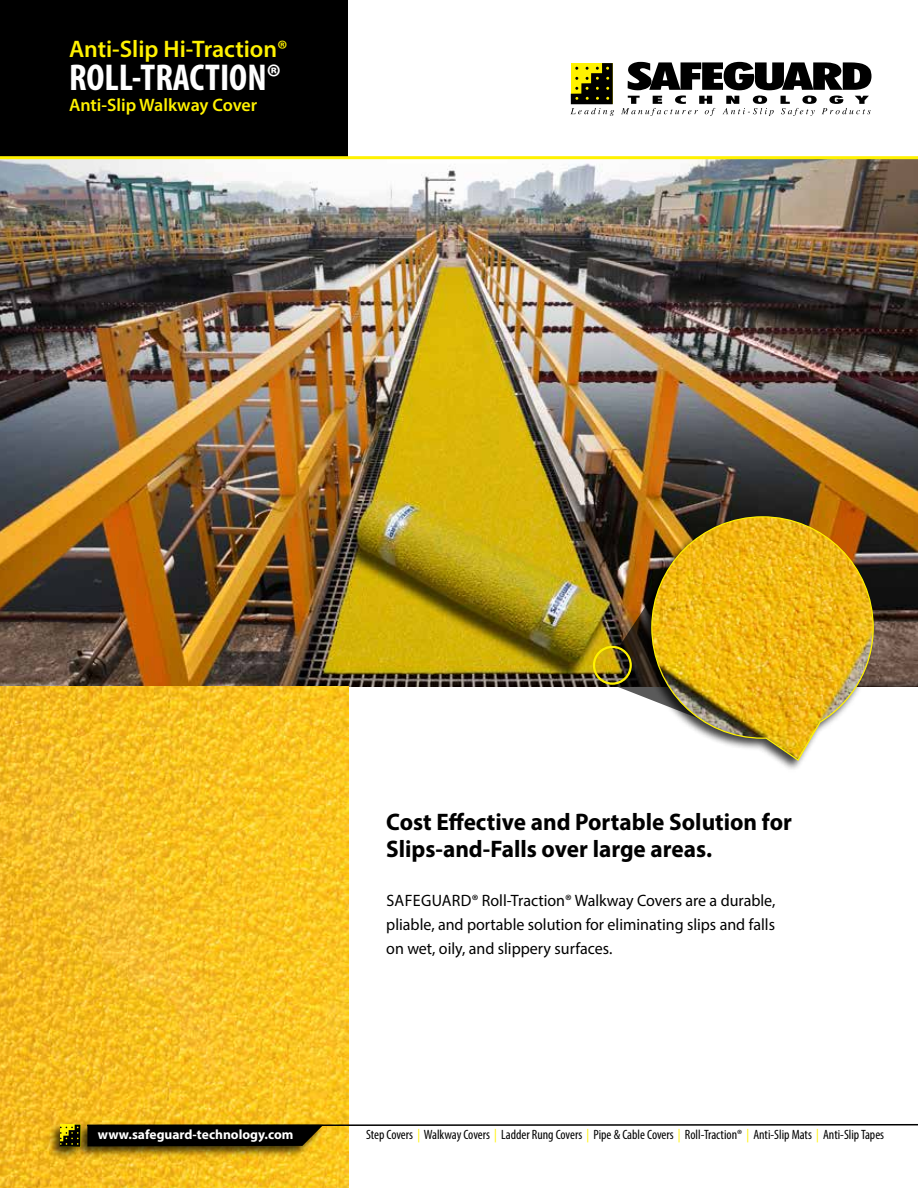
<style>
.page{position:relative;width:918px;height:1188px;background:#fff}
.page>*{position:absolute;margin:0;border:0;box-sizing:border-box;transform-origin:0 0}
.t1{font:700 condensed 37.5px "Myriad Pro";color:#fff}
.t2{font:700 24px/27px "Myriad Pro";color:#000}
.t3{font:600 24px "Myriad Pro";color:#fff200}
.t4{font:600 18px "Myriad Pro";letter-spacing:-.005em;color:#fff200}
.t5{font:16.5px/24px "Myriad Pro";color:#000;text-align:justify}
.t6{font:condensed 13.5px "Myriad Pro";color:#000}
.t7{font:700 13.5px "Myriad Pro";color:#fff}
.s1{color:#fff200}
</style>
<div class="page">
<img style="left:0;top:159px;width:918px;height:528px">
<img style="left:0;top:687px;width:348px;height:501px">
<div style="left:75px;top:1122px;width:250px;height:37px;background:#000;opacity:.75"></div>
<svg style="left:86px;top:1123px;width:832px;height:23px"></svg>
<div style="left:47px;top:1121px;width:37px;height:39px;background:#000;opacity:.75"></div>
<svg style="left:60px;top:1125px;width:20px;height:22px"></svg>
<svg style="left:621px;top:62px;width:251px;height:54px"></svg>
<svg style="left:570px;top:63px;width:44px;height:53px"></svg>
<div style="left:0;top:0;width:347px;height:158px;background:#000"></div>
<hr style="left:0;top:156px;width:918px;height:3px;background:#fff200">
<img style="left:611px;top:553px;width:28px;height:142px">
<div style="left:593px;top:646px;width:39px;height:39px;border:2px solid #fff200;border-radius:50%"></div>
<div style="left:639px;top:514px;width:238px;height:258px;background:#000;opacity:.75"></div>
<img style="left:651px;top:516px;width:223px;height:246px">
<h2 class="t3" style="left:69px;top:33px;width:220px">Anti-Slip Hi-Traction®</h2>
<h1 class="t1" style="left:69px;top:54px;width:213px">ROLL-TRACTION®</h1>
<p class="t4" style="left:69px;top:94px;width:190px">Anti-Slip Walkway Cover</p>
<h2 class="t2" style="left:386px;top:807px;width:407px">Cost Effective and Portable Solution for<br>Slips-and-Falls over large areas.</h2>
<p class="t5" style="left:386px;top:888px;width:391px">SAFEGUARD® Roll-Traction® Walkway Covers are a durable, pliable, and portable solution for eliminating slips and falls on wet, oily, and slippery surfaces.</p>
<p class="t7" style="left:98px;top:1126px;width:197px">www.safeguard-technology.com</p>
<p class="t6" style="left:366px;top:1127px;width:520px">Step Covers <span class="s1">|</span> Walkway Covers <span class="s1">|</span> Ladder Rung Covers <span class="s1">|</span> Pipe &amp; Cable Covers <span class="s1">|</span> Roll-Traction® <span class="s1">|</span> Anti-Slip Mats <span class="s1">|</span> Anti-Slip Tapes</p>
</div>
